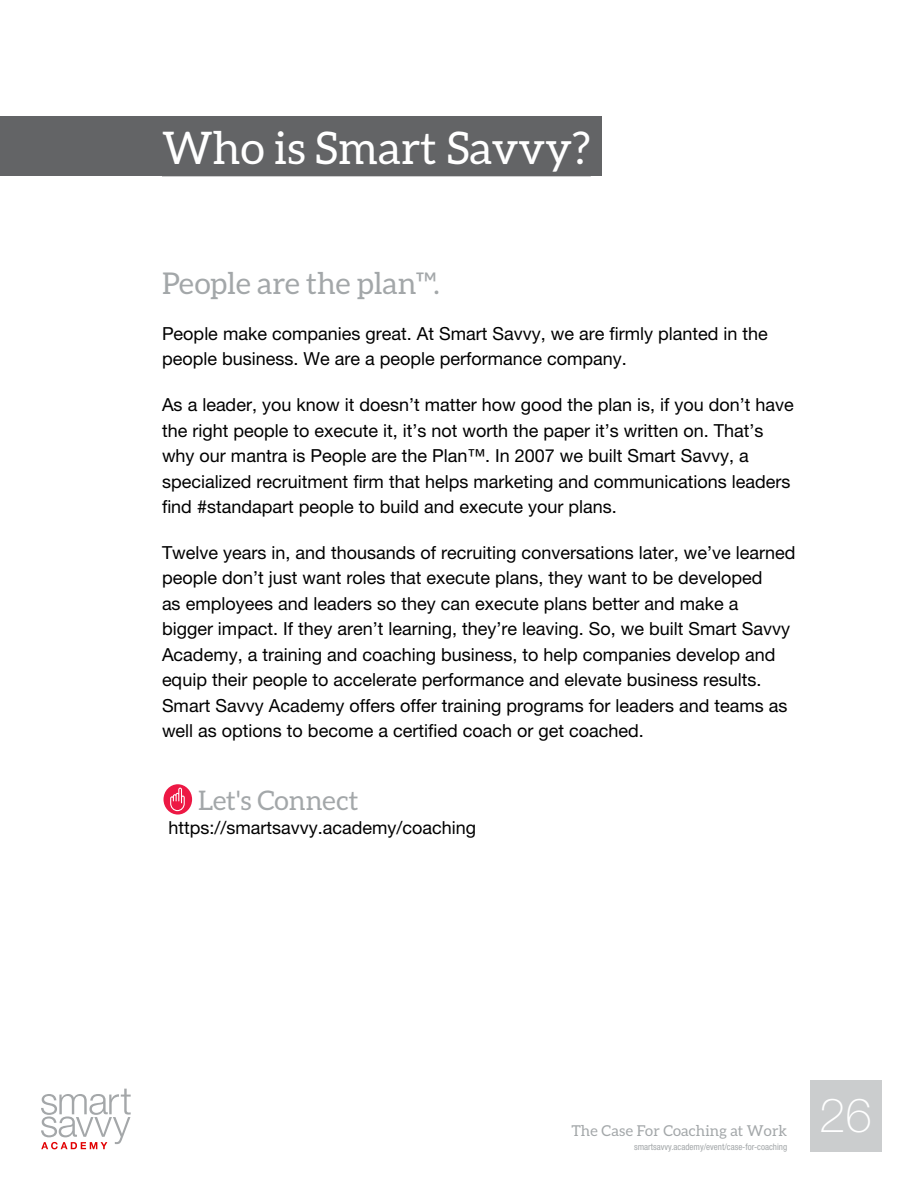
<style>
.page{position:relative;width:918px;height:1188px;background:#fff}
.page>*{position:absolute;margin:0;border:0;box-sizing:border-box;transform-origin:0 0}
.t1{font:100 47.4px "Helvetica Neue LT Pro";color:#fff}
.t2{font:45px "Aleo";color:#fff}
.t3{font:30px "Aleo";color:#a3a7a9}
.t4{font:27px "Aleo";color:#a3a7a9}
.t5{font:18px/25.5px "Helvetica Neue LT Pro";color:#000}
.t6{font:15px "Aleo";letter-spacing:.01em;color:#a3a7a9}
.t7{font:condensed 9px "Helvetica Neue LT Pro";color:#a3a7a9}
</style>
<div class="page">
<div style="left:810px;top:1080px;width:71px;height:71px;background:#cbcdce"></div>
<svg style="left:41px;top:1089px;width:90px;height:60px"></svg>
<div style="left:0;top:116px;width:602px;height:60px;background:#636466"></div>
<div style="left:164px;top:784px;width:28px;height:31px;background:#ed1844;border-radius:50%"></div>
<svg style="left:170px;top:788px;width:15px;height:23px"></svg>
<h2 class="t2" style="left:162px;top:123px;width:430px">Who is Smart Savvy?</h2>
<h3 class="t3" style="left:162px;top:267px;width:279px">People are the plan™.</h3>
<p class="t5" style="left:162px;top:321px;width:607px">People make companies great. At Smart Savvy, we are firmly planted in the people business. We are a people performance company.</p>
<p class="t5" style="left:162px;top:392px;width:633px">As a leader, you know it doesn’t matter how good the plan is, if you don’t have the right people to execute it, it’s not worth the paper it’s written on. That’s why our mantra is People are the Plan™. In 2007 we built Smart Savvy, a specialized recruitment firm that helps marketing and communications leaders find #standapart people to build and execute your plans.</p>
<p class="t5" style="left:162px;top:540px;width:635px">Twelve years in, and thousands of recruiting conversations later, we’ve learned people don’t just want roles that execute plans, they want to be developed<br>as employees and leaders so they can execute plans better and make a<br>bigger impact. If they aren’t learning, they’re leaving. So, we built Smart Savvy Academy, a training and coaching business, to help companies develop and equip their people to accelerate performance and elevate business results.<br>Smart Savvy Academy offers offer training programs for leaders and teams as well as options to become a certified coach or get coached.</p>
<h3 class="t4" style="left:198px;top:785px;width:162px">Let's Connect</h3>
<p class="t5" style="left:168px;top:815px;width:309px">https://smartsavvy.academy/coaching</p>
<p class="t6" style="left:571px;top:1122px;width:217px">The Case For Coaching at Work</p>
<p class="t7" style="left:634px;top:1141px;width:155px">smartsavvy.academy/event/case-for-coaching</p>
<h1 class="t1" style="left:819px;top:1089px;width:54px">26</h1>
</div>
